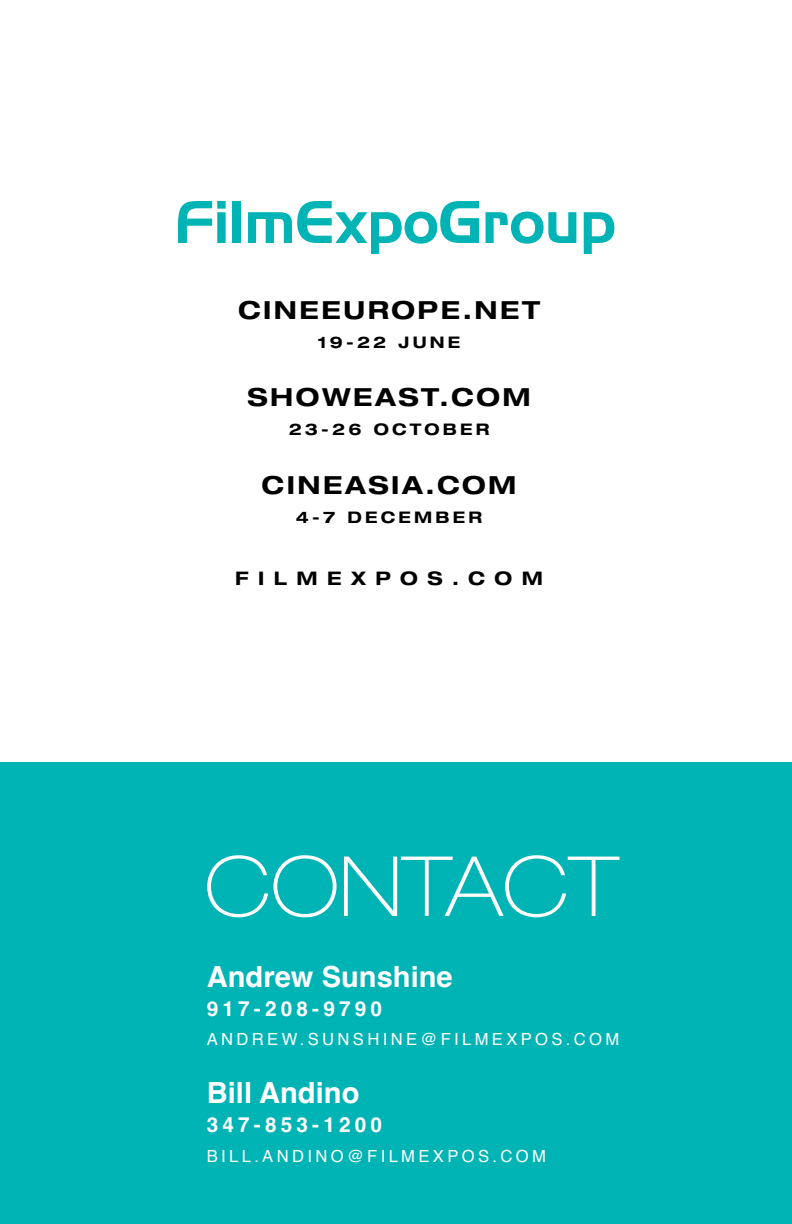
<style>
.page{position:relative;width:792px;height:1224px;background:#fff}
.page>*{position:absolute;margin:0;border:0;box-sizing:border-box;transform-origin:0 0}
.t1{font:100 expanded 83.2px "Helvetica Neue LT Std";color:#fff}
.t2{font:700 29.2px "Helvetica";color:#fff}
.t3{font:700 expanded 25px "Helvetica Neue LT Std";letter-spacing:.1em;color:#000}
.t4{font:700 20.8px "Helvetica";letter-spacing:.2em;color:#fff}
.t5{font:700 expanded 18.8px "Helvetica Neue LT Std";letter-spacing:.5em;color:#000}
.t6{font:16.6px "Helvetica";letter-spacing:.2em;color:#fff}
.t7{font:700 expanded 16px "Helvetica Neue LT Std";letter-spacing:.2em;color:#000}
</style>
<div class="page">
<div style="left:0;top:763px;width:792px;height:461px;background:#00b3b5"></div>
<svg style="left:178px;top:201px;width:48px;height:42px"></svg>
<div style="left:233px;top:201px;width:8px;height:42px;background:#00b3b5"></div>
<svg style="left:248px;top:201px;width:231px;height:53px"></svg>
<svg style="left:486px;top:212px;width:90px;height:32px"></svg>
<svg style="left:584px;top:212px;width:30px;height:42px"></svg>
<h3 class="t3" style="left:238px;top:294px;width:303px">CINEEUROPE.NET</h3>
<p class="t7" style="left:318px;top:332px;width:144px">19-22 JUNE</p>
<h3 class="t3" style="left:247px;top:382px;width:285px">SHOWEAST.COM</h3>
<p class="t7" style="left:289px;top:420px;width:202px">23-26 OCTOBER</p>
<h3 class="t3" style="left:262px;top:469px;width:256px">CINEASIA.COM</h3>
<p class="t7" style="left:296px;top:507px;width:188px">4-7 DECEMBER</p>
<p class="t5" style="left:235px;top:567px;width:309px">FILMEXPOS.COM</p>
<h1 class="t1" style="left:205px;top:837px;width:415px">CONTACT</h1>
<h2 class="t2" style="left:207px;top:959px;width:248px">Andrew Sunshine</h2>
<p class="t4" style="left:207px;top:996px;width:177px">917-208-9790</p>
<p class="t6" style="left:207px;top:1026px;width:414px">ANDREW.SUNSHINE@FILMEXPOS.COM</p>
<h2 class="t2" style="left:207px;top:1075px;width:154px">Bill Andino</h2>
<p class="t4" style="left:207px;top:1112px;width:177px">347-853-1200</p>
<p class="t6" style="left:207px;top:1143px;width:341px">BILL.ANDINO@FILMEXPOS.COM</p>
</div>
